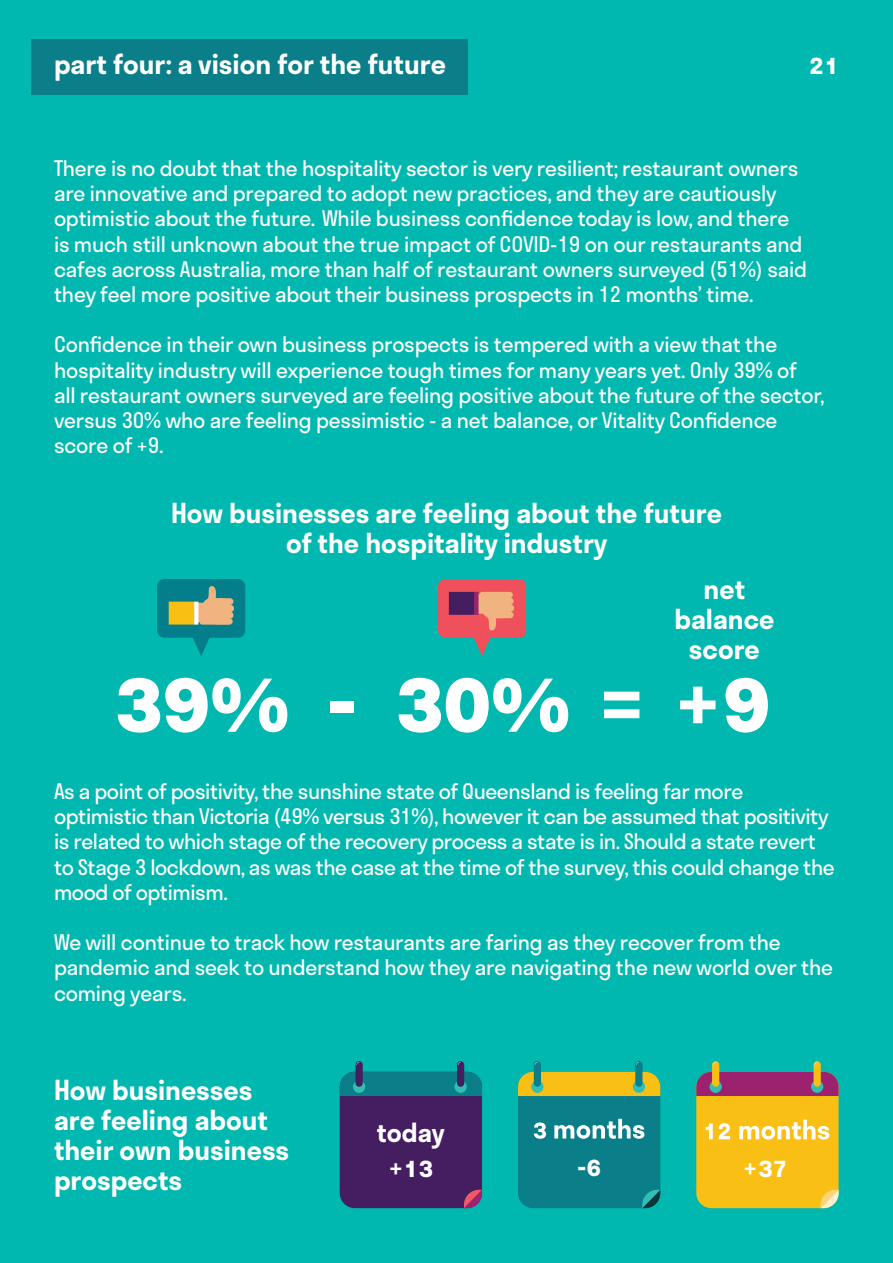
<style>
.page{position:relative;width:893px;height:1263px;background:#00b8af}
.page>*{position:absolute;margin:0;border:0;box-sizing:border-box;transform-origin:0 0}
.t1{font:700 88.5px "Stratos";color:#fff}
.t2{font:600 27px/30px "Stratos";color:#fff}
.t3{font:600 25.8px "Stratos";color:#fff}
.t4{font:21px/25.2px "Stratos";letter-spacing:-.01em;color:#fff}
</style>
<div class="page">
<div style="left:31px;top:40px;width:437px;height:55px;background:#0a7e89"></div>
<svg style="left:157px;top:579px;width:88px;height:77px"></svg>
<svg style="left:438px;top:579px;width:88px;height:77px"></svg>
<div style="left:518px;top:1072px;width:142px;height:136px;background:#0a7e89;border-radius:15px"></div>
<div style="left:518px;top:1072px;width:142px;height:24px;background:#f9bf14"></div>
<svg style="left:531px;top:1080px;width:13px;height:13px"></svg>
<svg style="left:633px;top:1080px;width:12px;height:13px"></svg>
<div style="left:534px;top:1061px;width:7px;height:26px;background:#0a7e89;border-radius:4px"></div>
<div style="left:635px;top:1061px;width:7px;height:26px;background:#0a7e89;border-radius:4px"></div>
<svg style="left:642px;top:1190px;width:18px;height:18px"></svg>
<svg style="left:534px;top:1122px;width:12px;height:17px"></svg>
<svg style="left:554px;top:1119px;width:90px;height:20px"></svg>
<div style="left:696px;top:1072px;width:143px;height:136px;background:#f9bf14;border-radius:15px"></div>
<div style="left:696px;top:1072px;width:143px;height:24px;background:#9c216f"></div>
<svg style="left:709px;top:1080px;width:13px;height:13px"></svg>
<svg style="left:811px;top:1080px;width:12px;height:13px"></svg>
<div style="left:712px;top:1061px;width:7px;height:26px;background:#f9bf14;border-radius:4px"></div>
<div style="left:814px;top:1061px;width:7px;height:26px;background:#f9bf14;border-radius:4px"></div>
<svg style="left:820px;top:1190px;width:19px;height:18px"></svg>
<svg style="left:705px;top:1123px;width:8px;height:16px"></svg>
<svg style="left:719px;top:1123px;width:11px;height:16px"></svg>
<svg style="left:739px;top:1119px;width:90px;height:20px"></svg>
<div style="left:340px;top:1072px;width:142px;height:136px;background:#441e60;border-radius:15px"></div>
<div style="left:340px;top:1072px;width:142px;height:24px;background:#0a7e89"></div>
<div style="left:353px;top:1080px;width:12px;height:13px;background:#31beb5;border-radius:50%"></div>
<svg style="left:454px;top:1080px;width:13px;height:13px"></svg>
<div style="left:355px;top:1061px;width:8px;height:26px;background:#441e60;border-radius:4px"></div>
<div style="left:457px;top:1061px;width:7px;height:26px;background:#441e60;border-radius:4px"></div>
<svg style="left:464px;top:1190px;width:18px;height:18px"></svg>
<p class="t2" style="left:54px;top:48px;width:393px">part four: a vision for the future</p>
<p class="t2" style="left:809px;top:48px;width:31px">21</p>
<p class="t4" style="left:54px;top:155px;width:755px">There is no doubt that the hospitality sector is very resilient; restaurant owners are innovative and prepared to adopt new practices, and they are cautiously optimistic about the future. While business confidence today is low, and there is much still unknown about the true impact of COVID-19 on our restaurants and cafes across Australia, more than half of restaurant owners surveyed (51%) said they feel more positive about their business prospects in 12 months’ time.</p>
<p class="t4" style="left:54px;top:331px;width:744px">Confidence in their own business prospects is tempered with a view that the hospitality industry will experience tough times for many years yet. Only 39% of</p>
<p class="t4" style="left:54px;top:382px;width:772px">all restaurant owners surveyed are feeling positive about the future of the sector, versus 30% who are feeling pessimistic - a net balance, or Vitality Confidence</p>
<p class="t4" style="left:54px;top:432px;width:111px">score of +9.</p>
<p class="t2" style="left:171px;top:497px;width:552px">How businesses are feeling about the future</p>
<p class="t2" style="left:286px;top:527px;width:323px">of the hospitality industry</p>
<p class="t2" style="left:704px;top:573px;width:43px">net</p>
<p class="t2" style="left:674px;top:603px;width:101px;text-align:center">balance score</p>
<p class="t1" style="left:113px;top:628px;width:659px">39% - 30% = +9</p>
<p class="t4" style="left:54px;top:778px;width:782px">As a point of positivity, the sunshine state of Queensland is feeling far more optimistic than Victoria (49% versus 31%), however it can be assumed that positivity is related to which stage of the recovery process a state is in. Should a state revert to Stage 3 lockdown, as was the case at the time of the survey, this could change the mood of optimism.</p>
<p class="t4" style="left:54px;top:929px;width:781px">We will continue to track how restaurants are faring as they recover from the pandemic and seek to understand how they are navigating the new world over the coming years.</p>
<p class="t2" style="left:54px;top:1074px;width:237px">How businesses are feeling about their own business prospects</p>
<p class="t3" style="left:377px;top:1112px;width:70px">today</p>
<p class="t2" style="left:389px;top:1151px;width:46px">+13</p>
<p class="t2" style="left:577px;top:1150px;width:26px">-6</p>
<p class="t2" style="left:743px;top:1151px;width:46px">+37</p>
</div>
